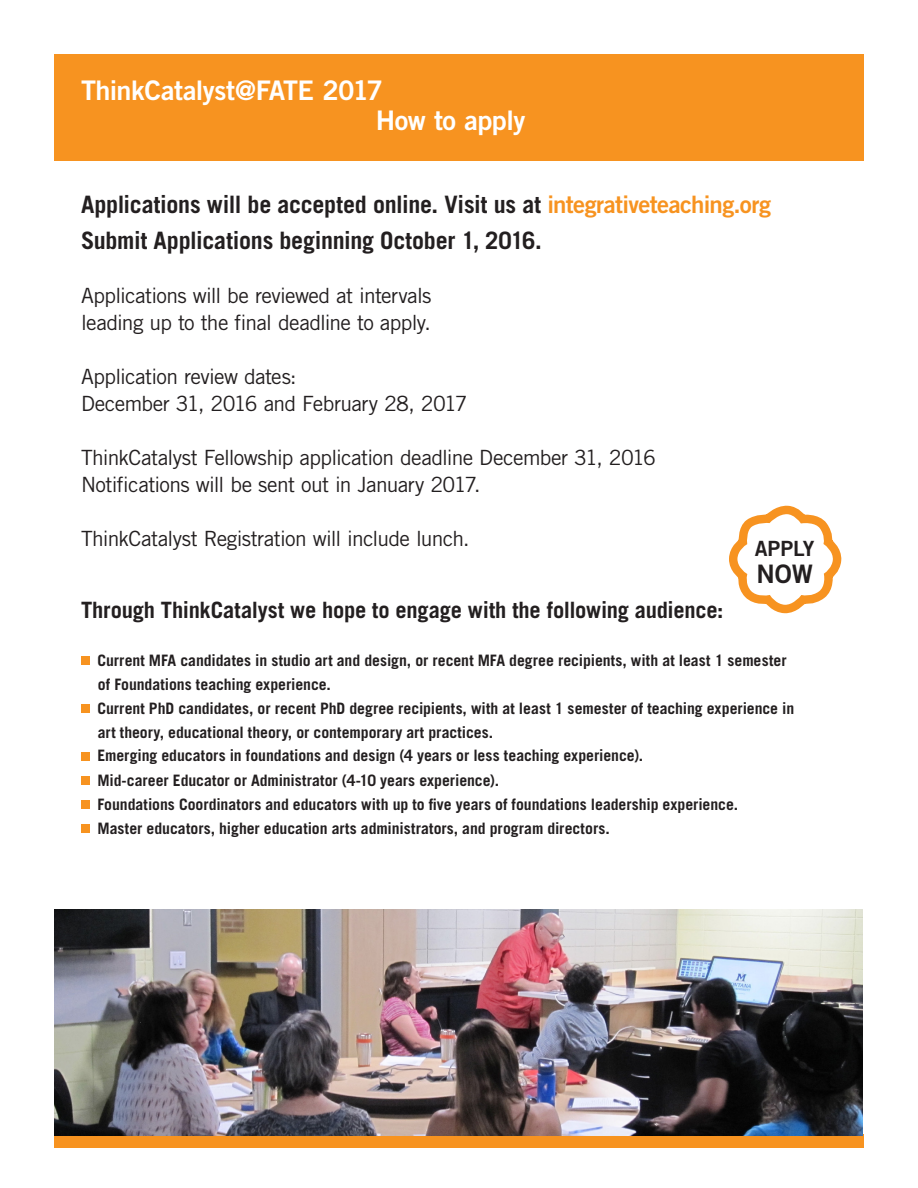
<style>
.page{position:relative;width:918px;height:1188px;background:#fff}
.page>*{position:absolute;margin:0;border:0;box-sizing:border-box;transform-origin:0 0}
.t1{font:27px "Trade Gothic LT Std Bd 2";letter-spacing:-.02em;color:#fff}
.t2{font:25.5px "Trade Gothic LT Std Bd 2";color:#231f20}
.t3{font:700 24px "Trade Gothic LT Std";letter-spacing:-.01em;color:#231f20}
.t4{font:700 22.5px "Trade Gothic LT Std";letter-spacing:-.01em;color:#231f20}
.t5{font:21px "Trade Gothic LT Std";letter-spacing:-.03em;color:#231f20}
.t6{font:21px "Trade Gothic LT Std Bd 2";color:#231f20}
.t7{font:700 15.75px "Trade Gothic LT Std";letter-spacing:-.005em;color:#231f20}
.s1{font-family:"Trade Gothic LT Std Bd 2";font-weight:400;color:#f79320}
</style>
<div class="page">
<div style="left:54px;top:1134px;width:810px;height:14px;background:#f79320"></div>
<div style="left:54px;top:54px;width:810px;height:107px;background:#f79320"></div>
<div style="left:81px;top:656px;width:8px;height:9px;background:#f79320"></div>
<div style="left:81px;top:704px;width:8px;height:9px;background:#f79320"></div>
<div style="left:81px;top:752px;width:8px;height:9px;background:#f79320"></div>
<div style="left:81px;top:776px;width:8px;height:9px;background:#f79320"></div>
<div style="left:81px;top:800px;width:8px;height:9px;background:#f79320"></div>
<div style="left:81px;top:824px;width:8px;height:9px;background:#f79320"></div>
<svg style="left:729px;top:505px;width:113px;height:109px"></svg>
<img style="left:54px;top:909px;width:808px;height:227px">
<p class="t1" style="left:81px;top:74px;width:304px">ThinkCatalyst@FATE 2017</p>
<p class="t1" style="left:376px;top:104px;width:151px">How to apply</p>
<p class="t3" style="left:81px;top:190px;width:692px">Applications will be accepted online. Visit us at <span class="s1">integrativeteaching.org</span></p>
<p class="t3" style="left:81px;top:226px;width:462px">Submit Applications beginning October 1, 2016.</p>
<p class="t5" style="left:81px;top:283px;width:352px">Applications will be reviewed at intervals</p>
<p class="t5" style="left:81px;top:310px;width:352px">leading up to the final deadline to apply.</p>
<p class="t5" style="left:81px;top:364px;width:217px">Application review dates:</p>
<p class="t5" style="left:81px;top:391px;width:388px">December 31, 2016 and February 28, 2017</p>
<p class="t5" style="left:81px;top:445px;width:576px">ThinkCatalyst Fellowship application deadline December 31, 2016</p>
<p class="t5" style="left:81px;top:472px;width:401px">Notifications will be sent out in January 2017.</p>
<p class="t5" style="left:81px;top:526px;width:390px">ThinkCatalyst Registration will include lunch.</p>
<p class="t6" style="left:755px;top:535px;width:61px">APPLY</p>
<p class="t2" style="left:756px;top:558px;width:58px">NOW</p>
<p class="t4" style="left:81px;top:596px;width:644px">Through ThinkCatalyst we hope to engage with the following audience:</p>
<p class="t7" style="left:98px;top:651px;width:691px">Current MFA candidates in studio art and design, or recent MFA degree recipients, with at least 1 semester</p>
<p class="t7" style="left:98px;top:675px;width:235px">of Foundations teaching experience.</p>
<p class="t7" style="left:98px;top:699px;width:698px">Current PhD candidates, or recent PhD degree recipients, with at least 1 semester of teaching experience in</p>
<p class="t7" style="left:98px;top:723px;width:397px">art theory, educational theory, or contemporary art practices.</p>
<p class="t7" style="left:97px;top:745px;width:547px">Emerging educators in foundations and design (4 years or less teaching experience).</p>
<p class="t7" style="left:98px;top:771px;width:403px">Mid-career Educator or Administrator (4-10 years experience).</p>
<p class="t7" style="left:98px;top:795px;width:642px">Foundations Coordinators and educators with up to five years of foundations leadership experience.</p>
<p class="t7" style="left:98px;top:819px;width:514px">Master educators, higher education arts administrators, and program directors.</p>
</div>
